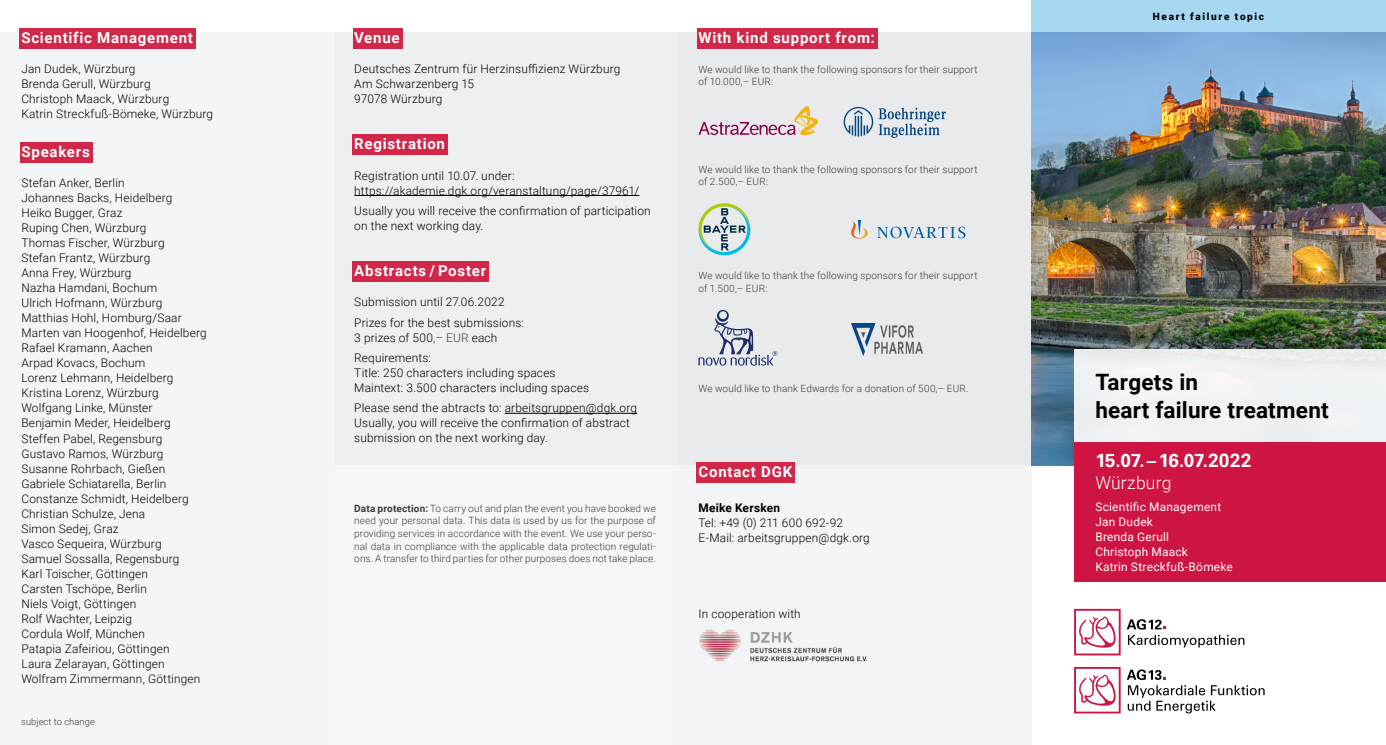
<style>
.page{position:relative;width:1386px;height:745px;background:#fff}
.page>*{position:absolute;margin:0;border:0;box-sizing:border-box;transform-origin:0 0}
.t1{font:700 22.5px/27.5px "Roboto";letter-spacing:.01em;color:#000}
.t2{font:700 18.75px "Univers LT Std";letter-spacing:-.02em;color:#fff}
.t3{font:300 17.5px "Roboto";letter-spacing:.01em;color:#fff}
.t4{font:700 15px "Roboto";letter-spacing:.05em;color:#fff}
.t5{font:300 11.88px/15px "Roboto";letter-spacing:.015em;color:#000}
.t6{font:11.88px/15px "Roboto";letter-spacing:.02em;color:#fff}
.t7{font:700 11.88px "Roboto";letter-spacing:.02em;color:#000}
.t8{font:300 10px/12.5px "Roboto";letter-spacing:.015em;color:#3c3c3b}
.t9{font:900 10px "Roboto";letter-spacing:.165em;color:#000}
.t10{font:300 9.38px "Roboto";letter-spacing:.005em;color:#3c3c3b}
.s1{color:#3c3c3b}
.s2{font-weight:700}
.s3{font-family:"Roboto"}
</style>
<div class="page">
<div style="left:333px;top:32px;width:344px;height:712px;background:#eeeff1"></div>
<div style="left:677px;top:32px;width:354px;height:712px;background:#e9eaec"></div>
<div style="left:0;top:32px;width:333px;height:712px;background:#f4f5f6"></div>
<div style="left:333px;top:465px;width:698px;height:279px;background:#f6f6f7"></div>
<img style="left:1031px;top:32px;width:354px;height:433px">
<div style="left:1074px;top:442px;width:311px;height:140px;background:#ce1442"></div>
<div style="left:1074px;top:349px;width:311px;height:93px;background:#eff2f4"></div>
<div style="left:1031px;top:0;width:354px;height:32px;background:#a6d8f2"></div>
<svg style="left:1079px;top:616px;width:36px;height:32px"></svg>
<div style="left:1074px;top:608px;width:46px;height:47px;border:2px solid #ce1442"></div>
<svg style="left:1126px;top:619px;width:118px;height:28px"></svg>
<svg style="left:1079px;top:674px;width:36px;height:32px"></svg>
<div style="left:1074px;top:666px;width:46px;height:47px;border:2px solid #ce1442"></div>
<svg style="left:1126px;top:669px;width:138px;height:44px"></svg>
<div style="left:20px;top:28px;width:176px;height:21px;background:#d12849"></div>
<div style="left:20px;top:142px;width:73px;height:21px;background:#d12849"></div>
<div style="left:352px;top:28px;width:50px;height:21px;background:#d12849"></div>
<div style="left:352px;top:134px;width:96px;height:21px;background:#d12849"></div>
<hr style="left:354px;top:195px;width:285px;height:1px;background:#000">
<div style="left:352px;top:261px;width:137px;height:20px;background:#d12849"></div>
<hr style="left:505px;top:412px;width:132px;height:1px;background:#000">
<div style="left:696px;top:462px;width:99px;height:20px;background:#d12849"></div>
<div style="left:696px;top:28px;width:181px;height:21px;background:#d12849"></div>
<svg style="left:698px;top:203px;width:52px;height:52px"></svg>
<svg style="left:851px;top:220px;width:114px;height:18px"></svg>
<svg style="left:698px;top:310px;width:79px;height:55px"></svg>
<img style="left:851px;top:323px;width:71px;height:32px">
<svg style="left:843px;top:107px;width:103px;height:31px"></svg>
<svg style="left:698px;top:106px;width:120px;height:29px"></svg>
<img style="left:699px;top:629px;width:168px;height:31px">
<p class="t4" style="left:21px;top:27px;width:173px">Scientific Management</p>
<p class="t5" style="left:21px;top:61px;width:193px">Jan Dudek, Würzburg<br>Brenda Gerull, Würzburg<br>Christoph Maack, Würzburg<br>Katrin Streckfuß-Bömeke, Würzburg</p>
<p class="t4" style="left:21px;top:141px;width:70px">Speakers</p>
<p class="t5" style="left:21px;top:175px;width:187px">Stefan Anker, Berlin<br>Johannes Backs, Heidelberg<br>Heiko Bugger, Graz<br>Ruping Chen, Würzburg<br>Thomas Fischer, Würzburg<br>Stefan Frantz, Würzburg<br>Anna Frey, Würzburg<br>Nazha Hamdani, Bochum<br>Ulrich Hofmann, Würzburg<br>Matthias Hohl, Homburg/Saar<br>Marten van Hoogenhof, Heidelberg<br>Rafael Kramann, Aachen<br>Arpad Kovacs, Bochum<br>Lorenz Lehmann, Heidelberg<br>Kristina Lorenz, Würzburg<br>Wolfgang Linke, Münster<br>Benjamin Meder, Heidelberg<br>Steffen Pabel, Regensburg<br>Gustavo Ramos, Würzburg<br>Susanne Rohrbach, Gießen<br>Gabriele Schiatarella, Berlin<br>Constanze Schmidt, Heidelberg<br>Christian Schulze, Jena<br>Simon Sedej, Graz<br>Vasco Sequeira, Würzburg<br>Samuel Sossalla, Regensburg<br>Karl Toischer, Göttingen<br>Carsten Tschöpe, Berlin<br>Niels Voigt, Göttingen<br>Rolf Wachter, Leipzig<br>Cordula Wolf, München<br>Patapia Zafeiriou, Göttingen<br>Laura Zelarayan, Göttingen<br>Wolfram Zimmermann, Göttingen</p>
<p class="t10" style="left:21px;top:714px;width:75px">subject to change</p>
<p class="t4" style="left:354px;top:27px;width:47px">Venue</p>
<p class="t5" style="left:354px;top:61px;width:267px">Deutsches Zentrum für Herzinsuffizienz Würzburg<br>Am Schwarzenberg 15<br>97078 Würzburg</p>
<p class="t4" style="left:354px;top:133px;width:92px">Registration</p>
<p class="t5" style="left:354px;top:167px;width:286px">Registration until 10.07. under: https://akademie.dgk.org/veranstaltung/page/37961/</p>
<p class="t5" style="left:354px;top:203px;width:298px">Usually you will receive the confirmation of participation on the next working day.</p>
<p class="t4" style="left:354px;top:260px;width:133px">Abstracts / Poster</p>
<p class="t5" style="left:354px;top:291px;width:171px;line-height:20.4px">Submission until 27.06.2022<br>Prizes for the best submissions:</p>
<p class="t5" style="left:354px;top:326px;width:145px;line-height:20.4px">3 prizes of 500<span class="s1">,– EUR</span> each<br>Requirements:</p>
<p class="t5" style="left:354px;top:364px;width:236px">Title: 250 characters including spaces<br>Maintext: 3.500 characters including spaces</p>
<p class="t5" style="left:354px;top:400px;width:284px">Please send the abtracts to: arbeitsgruppen@dgk.org<br>Usually, you will receive the confirmation of abstract submission on the next working day.</p>
<p class="t8" style="left:354px;top:501px;width:303px;text-align:justify"><span class="s2">Data protection:</span> To carry out and plan the event you have booked we need your personal data. This data is used by us for the purpose of providing services in accordance with the event. We use your perso&shy;nal data in compliance with the applicable data protection regulati&shy;ons. A transfer to third parties for other purposes does not take place.</p>
<p class="t4" style="left:698px;top:27px;width:178px">With kind support from:</p>
<p class="t8" style="left:698px;top:63px;width:281px">We would like to thank the following sponsors for their support of 10.000,– EUR:</p>
<p class="t8" style="left:698px;top:163px;width:281px">We would like to thank the following sponsors for their support of 2.500,– EUR:</p>
<p class="t8" style="left:698px;top:269px;width:281px">We would like to thank the following sponsors for their support of 1.500,– EUR:</p>
<p class="t8" style="left:698px;top:381px;width:271px">We would like to thank Edwards for a donation of 500,– EUR.</p>
<p class="t4" style="left:698px;top:460px;width:95px">Contact DGK</p>
<p class="t7" style="left:698px;top:499px;width:83px">Meike Kersken</p>
<p class="t5" style="left:698px;top:514px;width:173px">Tel: +49 (0) 211 600 692-92<br>E-Mail: arbeitsgruppen@dgk.org</p>
<p class="t5" style="left:698px;top:605px;width:104px">In cooperation with</p>
<p class="t9" style="left:1152px;top:9px;width:113px">Heart failure topic</p>
<h1 class="t1" style="left:1095px;top:367px;width:235px">Targets in<br>heart failure treatment</h1>
<h2 class="t2" style="left:1095px;top:449px;width:158px">15.07.–16.07.<span class="s3">2022</span></h2>
<h3 class="t3" style="left:1095px;top:470px;width:78px">Würzburg</h3>
<p class="t6" style="left:1095px;top:499px;width:139px">Scientific Management<br>Jan Dudek<br>Brenda Gerull<br>Christoph Maack<br>Katrin Streckfuß-Bömeke</p>
</div>
